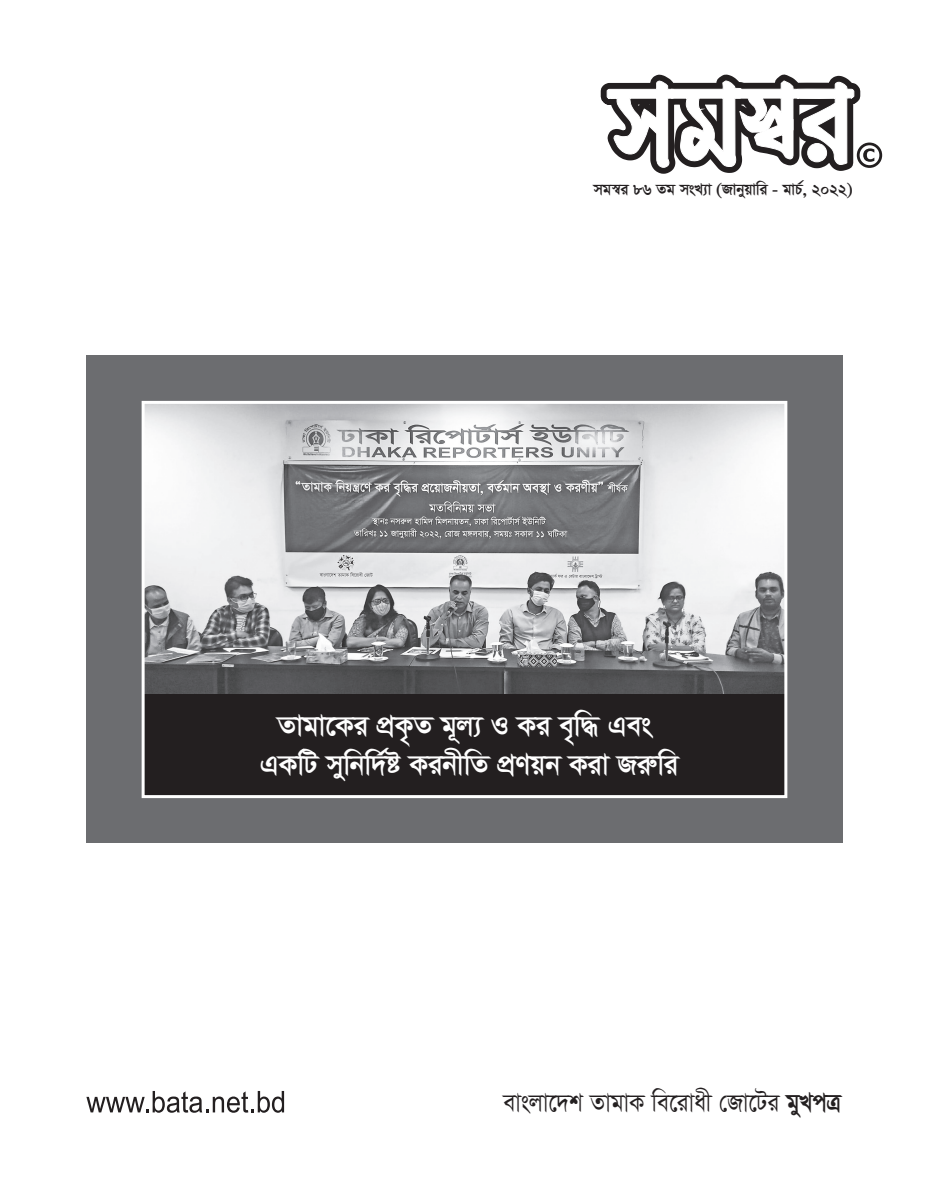
<style>
.page{position:relative;width:929px;height:1199px;background:#fff}
.page>*{position:absolute;margin:0;border:0;box-sizing:border-box;transform-origin:0 0}
.t1{font:700 33px/39.6px "Sutonny MJ";color:#fff;text-align:center}
.t2{font:30px "Sutonny MJ";color:#231f20;scale:.9 1}
.t3{font:700 18px "Sutonny MJ";color:#231f20}
.s1{font-weight:700}
</style>
<div class="page">
<svg style="left:86px;top:1091px;width:198px;height:22px"></svg>
<svg style="left:600px;top:74px;width:283px;height:100px"></svg>
<div style="left:86px;top:356px;width:756px;height:487px;background:#6c6d70"></div>
<div style="left:143px;top:402px;width:643px;height:394px;background:#231f20"></div>
<img style="left:146px;top:405px;width:637px;height:288px">
<div style="left:142px;top:401px;width:645px;height:397px;border:3px solid #fff"></div>
<p class="t3" style="left:594px;top:179px;width:261px">MG¯^I 86 ZG MSL¨V (RVBYQVWI - GVP©, 2022)</p>
<p class="t1" style="left:260px;top:707px;width:420px">ZVGV‡KI CÖK…Z G~J¨ I KI E„W× GES<br>GKWU MYWBW`©Ó KIBXWZ CÖYQB KIV RIÆWI</p>
<p class="t2" style="left:504px;top:1086px;width:376px">EVSJV‡`K ZVGVK WE‡IVAX †RV‡UI <span class="s1">GYLCÎ</span></p>
</div>
